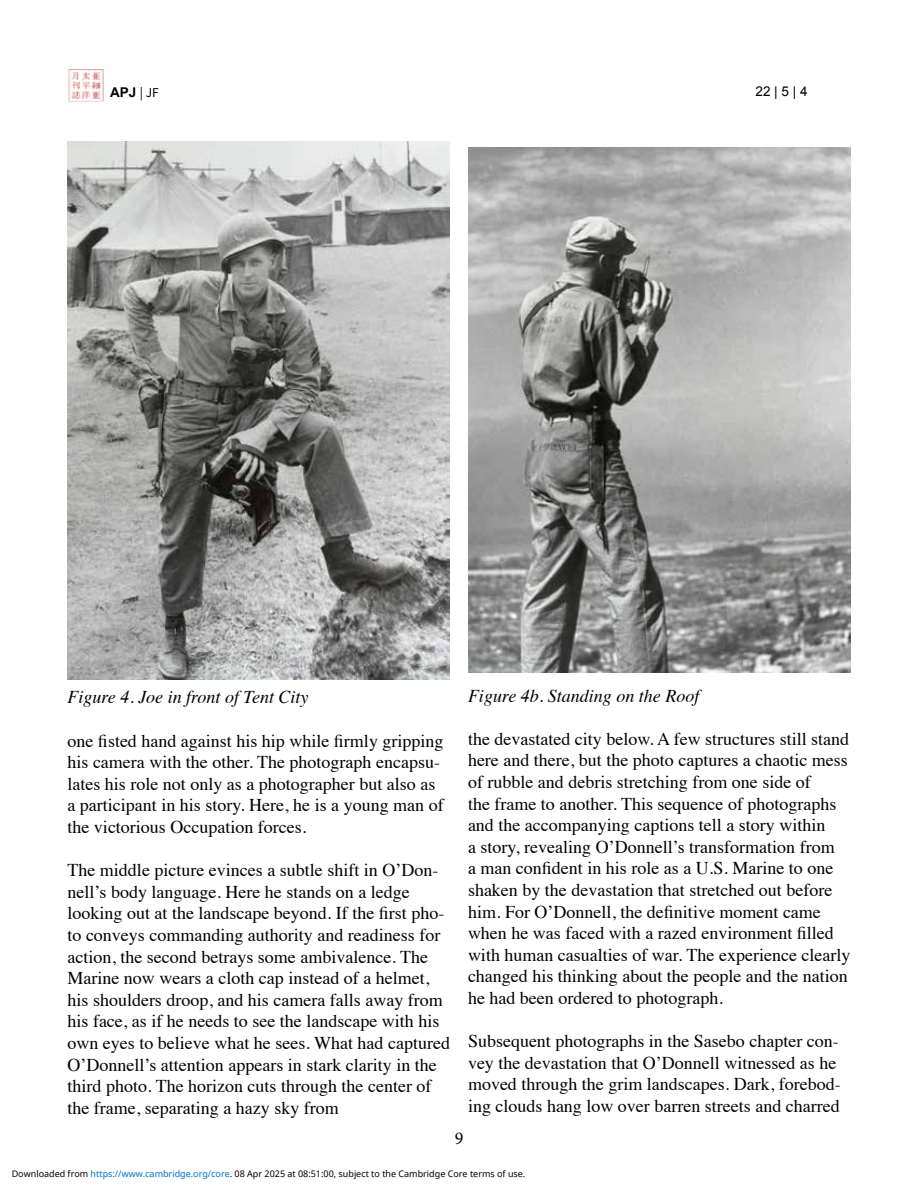
<style>
.page{position:relative;width:918px;height:1188px;background:#fff}
.page>*{position:absolute;margin:0;border:0;box-sizing:border-box;transform-origin:0 0}
.t1{font:18px/21.6px "Times";color:#000}
.t2{font:italic 18px "Times";color:#000}
.t3{font:18px "Minion Pro";color:#000}
.t4{font:700 13.5px "Arial";color:#030000}
.t5{font:13.5px "Arial";color:#000101}
.t6{font:9px "Noto Sans";color:#000}
.s1{font-family:"Source Sans 3";font-weight:400}
.s2{color:#0172cf}
</style>
<div class="page">
<img style="left:68px;top:69px;width:38px;height:34px">
<img style="left:68px;top:141px;width:382px;height:538px">
<img style="left:468px;top:148px;width:382px;height:525px">
<p class="t4" style="left:110px;top:84px;width:50px">APJ <span class="s1">| JF</span></p>
<p class="t5" style="left:756px;top:83px;width:54px">22 | 5 | 4</p>
<p class="t2" style="left:68px;top:682px;width:243px">Figure 4. Joe in front of Tent City</p>
<p class="t1" style="left:68px;top:728px;width:378px">one fisted hand against his hip while firmly gripping his camera with the other. The photograph encapsu&shy;lates his role not only as a photographer but also as a participant in his story. Here, he is a young man of the victorious Occupation forces.</p>
<p class="t1" style="left:68px;top:858px;width:384px">The middle picture evinces a subtle shift in O’Don&shy;nell’s body language. Here he stands on a ledge looking out at the landscape beyond. If the first pho&shy;to conveys commanding authority and readiness for action, the second betrays some ambivalence. The Marine now wears a cloth cap instead of a helmet, his shoulders droop, and his camera falls away from his face, as if he needs to see the landscape with his own eyes to believe what he sees. What had captured O’Donnell’s attention appears in stark clarity in the third photo. The horizon cuts through the center of the frame, separating a hazy sky from</p>
<p class="t2" style="left:468px;top:680px;width:233px">Figure 4b. Standing on the Roof</p>
<p class="t1" style="left:468px;top:727px;width:384px">the devastated city below. A few structures still stand here and there, but the photo captures a chaotic mess of rubble and debris stretching from one side of<br>the frame to another. This sequence of photographs and the accompanying captions tell a story within<br>a story, revealing O’Donnell’s transformation from<br>a man confident in his role as a U.S. Marine to one shaken by the devastation that stretched out before him. For O’Donnell, the definitive moment came when he was faced with a razed environment filled with human casualties of war. The experience clearly changed his thinking about the people and the nation he had been ordered to photograph.</p>
<p class="t1" style="left:468px;top:1029px;width:374px">Subsequent photographs in the Sasebo chapter con&shy;vey the devastation that O’Donnell witnessed as he moved through the grim landscapes. Dark, forebod&shy;ing clouds hang low over barren streets and charred</p>
<p class="t3" style="left:455px;top:1126px;width:10px">9</p>
<p class="t6" style="left:12px;top:1168px;width:515px">Downloaded from <span class="s2">https://www.cambridge.org/core</span>. 08 Apr 2025 at 08:51:00, subject to the Cambridge Core terms of use.</p>
</div>
